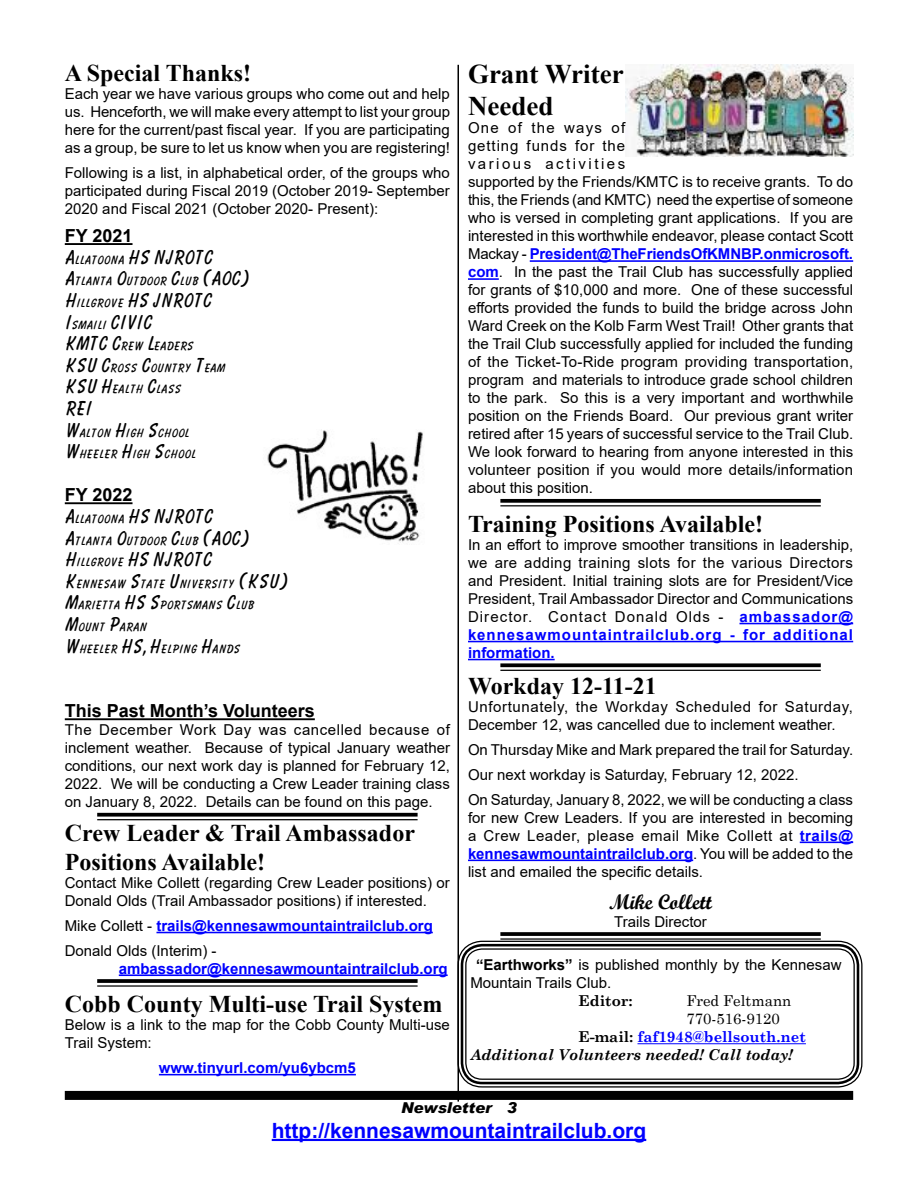
<style>
.page{position:relative;width:918px;height:1188px;background:#fff}
.page>*{position:absolute;margin:0;border:0;box-sizing:border-box;transform-origin:0 0}
.t1{font:700 27px/32.4px "Times New Roman";color:#000}
.t2{font:700 24px/28.8px "Times New Roman";color:#000}
.t3{font:700 21px "Arial";color:#00f}
.t4{font:21px "Script MT Bold";color:#000}
.t5{font:18px/21.6px "Bassett Normal";color:#000}
.t6{font:700 18px "Arial";color:#000}
.t7{font:15px/18px "Arial";color:#000;text-align:justify}
.t8{font:700 15px/24.8px "Arial";color:#00f}
.t9{font:15px/18px "Arial";letter-spacing:.03em;color:#000}
.t10{font:italic 700 15px "Century Schoolbook";color:#000}
.t11{font:700 15px "Century Schoolbook";color:#00f}
.t12{font:15px "Century Schoolbook";color:#000}
.t13{font:italic 900 15px "Arial";color:#000}
.t14{font:700 15px "Century Schoolbook";color:#000}
.s1{font-weight:400;color:#000}
.s2{font-weight:700;color:#00f}
.s3{font-weight:700}
.s4{color:#000}
</style>
<div class="page">
<div style="left:65px;top:1091px;width:788px;height:9px;background:#000"></div>
<hr style="left:272px;top:1139px;width:374px;height:2px;background:#00f">
<hr style="left:458px;top:65px;width:1px;height:1037px;background:#000">
<img style="left:625px;top:65px;width:228px;height:91px">
<img style="left:267px;top:430px;width:156px;height:112px">
<hr style="left:65px;top:243px;width:68px;height:2px;background:#000">
<hr style="left:65px;top:502px;width:68px;height:2px;background:#000">
<hr style="left:65px;top:718px;width:250px;height:2px;background:#000">
<svg style="left:97px;top:813px;width:321px;height:4px"></svg>
<hr style="left:97px;top:819px;width:321px;height:1px;background:#000">
<hr style="left:530px;top:260px;width:323px;height:2px;background:#00f">
<hr style="left:468px;top:278px;width:31px;height:2px;background:#00f">
<svg style="left:500px;top:499px;width:321px;height:4px"></svg>
<hr style="left:500px;top:505px;width:321px;height:1px;background:#000">
<hr style="left:156px;top:932px;width:277px;height:1px;background:#00f">
<svg style="left:97px;top:979px;width:321px;height:4px"></svg>
<hr style="left:97px;top:985px;width:321px;height:2px;background:#000">
<hr style="left:119px;top:974px;width:329px;height:2px;background:#00f">
<hr style="left:739px;top:623px;width:114px;height:1px;background:#00f">
<hr style="left:468px;top:641px;width:385px;height:1px;background:#00f">
<svg style="left:500px;top:663px;width:321px;height:4px"></svg>
<hr style="left:500px;top:670px;width:321px;height:1px;background:#000">
<hr style="left:468px;top:659px;width:87px;height:1px;background:#00f">
<hr style="left:638px;top:1043px;width:168px;height:1px;background:#00f">
<div style="left:458px;top:941px;width:404px;height:147px;border:1px solid #000;border-radius:24px"></div>
<div style="left:461px;top:944px;width:398px;height:140px;border:3px solid #000;border-radius:20px"></div>
<div style="left:465px;top:948px;width:390px;height:132px;border:1px solid #000;border-radius:16px"></div>
<hr style="left:800px;top:842px;width:53px;height:1px;background:#00f">
<hr style="left:468px;top:860px;width:225px;height:1px;background:#00f">
<svg style="left:500px;top:932px;width:321px;height:4px"></svg>
<hr style="left:500px;top:938px;width:321px;height:2px;background:#000">
<hr style="left:159px;top:1074px;width:197px;height:1px;background:#00f">
<h2 class="t2" style="left:65px;top:58px;width:188px">A Special Thanks!</h2>
<p class="t7" style="left:65px;top:85px;width:387px">Each year we have various groups who come out and help us. Henceforth, we will make every attempt to list your group here for the current/past fiscal year. If you are participating as a group, be sure to let us know when you are registering!</p>
<p class="t7" style="left:65px;top:163px;width:387px">Following is a list, in alphabetical order, of the groups who participated during Fiscal 2019 (October 2019- September 2020 and Fiscal 2021 (October 2020- Present):</p>
<p class="t6" style="left:65px;top:223px;width:69px">FY 2021</p>
<p class="t5" style="left:65px;top:246px;width:185px">Allatoona HS NJROTC<br>Atlanta Outdoor Club (AOC)<br>Hillgrove HS JNROTC<br>Ismaili CIVIC<br>KMTC Crew Leaders<br>KSU Cross Country Team<br>KSU Health Class<br>REI<br>Walton High School<br>Wheeler High School</p>
<p class="t6" style="left:65px;top:482px;width:69px">FY 2022</p>
<p class="t5" style="left:65px;top:505px;width:223px">Allatoona HS NJROTC<br>Atlanta Outdoor Club (AOC)<br>Hillgrove HS NJROTC<br>Kennesaw State University (KSU)<br>Marietta HS Sportsmans Club<br>Mount Paran<br>Wheeler HS, Helping Hands</p>
<p class="t6" style="left:65px;top:698px;width:252px">This Past Month’s Volunteers</p>
<p class="t7" style="left:65px;top:721px;width:387px">The December Work Day was cancelled because of inclement weather. Because of typical January weather conditions, our next work day is planned for February 12, 2022. We will be conducting a Crew Leader training class on January 8, 2022. Details can be found on this page.</p>
<h2 class="t2" style="left:65px;top:818px;width:352px">Crew Leader &amp; Trail Ambassador<br>Positions Available!</h2>
<p class="t7" style="left:65px;top:874px;width:387px">Contact Mike Collett (regarding Crew Leader positions) or<br>Donald Olds (Trail Ambassador positions) if interested.</p>
<p class="t8" style="left:65px;top:913px;width:370px"><span class="s1">Mike Collett -</span> trails@kennesawmountaintrailclub.org<br><span class="s1">Donald Olds (Interim) -</span></p>
<p class="t8" style="left:119px;top:956px;width:330px">ambassador@kennesawmountaintrailclub.org</p>
<h2 class="t2" style="left:65px;top:989px;width:379px">Cobb County Multi-use Trail System</h2>
<p class="t7" style="left:65px;top:1016px;width:387px">Below is a link to the map for the Cobb County Multi-use<br>Trail System:</p>
<p class="t8" style="left:159px;top:1056px;width:199px">www.tinyurl.com/yu6ybcm5</p>
<h1 class="t1" style="left:468px;top:57px;width:157px">Grant Writer<br>Needed</h1>
<p class="t7" style="left:468px;top:119px;width:387px;text-align:left">One of the ways of<br>getting funds for the<br>various activities<br>supported by the Friends/KMTC is to receive grants. To do this, the Friends (and KMTC) need the expertise of someone who is versed in completing grant applications. If you are interested in this worthwhile endeavor, please contact Scott Mackay - <span class="s2">President@TheFriendsOfKMNBP.onmicrosoft. com</span>. In the past the Trail Club has successfully applied for grants of $10,000 and more. One of these successful efforts provided the funds to build the bridge across John Ward Creek on the Kolb Farm West Trail! Other grants that the Trail Club successfully applied for included the funding of the Ticket-To-Ride program providing transportation, program and materials to introduce grade school children to the park. So this is a very important and worthwhile position on the Friends Board. Our previous grant writer retired after 15 years of successful service to the Trail Club.<br>We look forward to hearing from anyone interested in this volunteer position if you would more details/information about this position.</p>
<h2 class="t2" style="left:468px;top:509px;width:297px">Training Positions Available!</h2>
<p class="t7" style="left:468px;top:536px;width:387px">In an effort to improve smoother transitions in leadership, we are adding training slots for the various Directors and President. Initial training slots are for President/Vice President, Trail Ambassador Director and Communications Director. Contact Donald Olds - <span class="s2">ambassador@ kennesawmountaintrailclub.org - for additional information.</span></p>
<h2 class="t2" style="left:468px;top:671px;width:190px">Workday 12-11-21</h2>
<p class="t9" style="left:468px;top:698px;width:387px">Unfortunately, the Workday Scheduled for Saturday,<br>December 12, was cancelled due to inclement weather.</p>
<p class="t7" style="left:468px;top:738px;width:387px;line-height:24.8px;text-align:left">On Thursday Mike and Mark prepared the trail for Saturday.<br>Our next workday is Saturday, February 12, 2022.<br>On Saturday, January 8, 2022, we will be conducting a class</p>
<p class="t7" style="left:468px;top:808px;width:387px">for new Crew Leaders. If you are interested in becoming a Crew Leader, please email Mike Collett at <span class="s2">trails@ kennesawmountaintrailclub.org</span>. You will be added to the list and emailed the specific details.</p>
<h3 class="t4" style="left:609px;top:889px;width:105px">Mike Collett</h3>
<p class="t7" style="left:614px;top:912px;width:94px">Trails Director</p>
<p class="t7" style="left:470px;top:956px;width:373px;text-indent:6px"><span class="s3">“Earthworks”</span> is published monthly by the Kennesaw<br>Mountain Trails Club.</p>
<p class="t14" style="left:578px;top:989px;width:56px">Editor:</p>
<p class="t12" style="left:686px;top:988px;width:107px">Fred Feltmann</p>
<p class="t12" style="left:686px;top:1006px;width:95px">770-516-9120</p>
<p class="t11" style="left:578px;top:1025px;width:229px"><span class="s4">E-mail:</span> faf1948@bellsouth.net</p>
<p class="t10" style="left:470px;top:1043px;width:324px">Additional Volunteers needed! Call today!</p>
<p class="t13" style="left:401px;top:1098px;width:117px">Newsletter 3</p>
<h3 class="t3" style="left:272px;top:1116px;width:376px">http://kennesawmountaintrailclub.org</h3>
</div>
